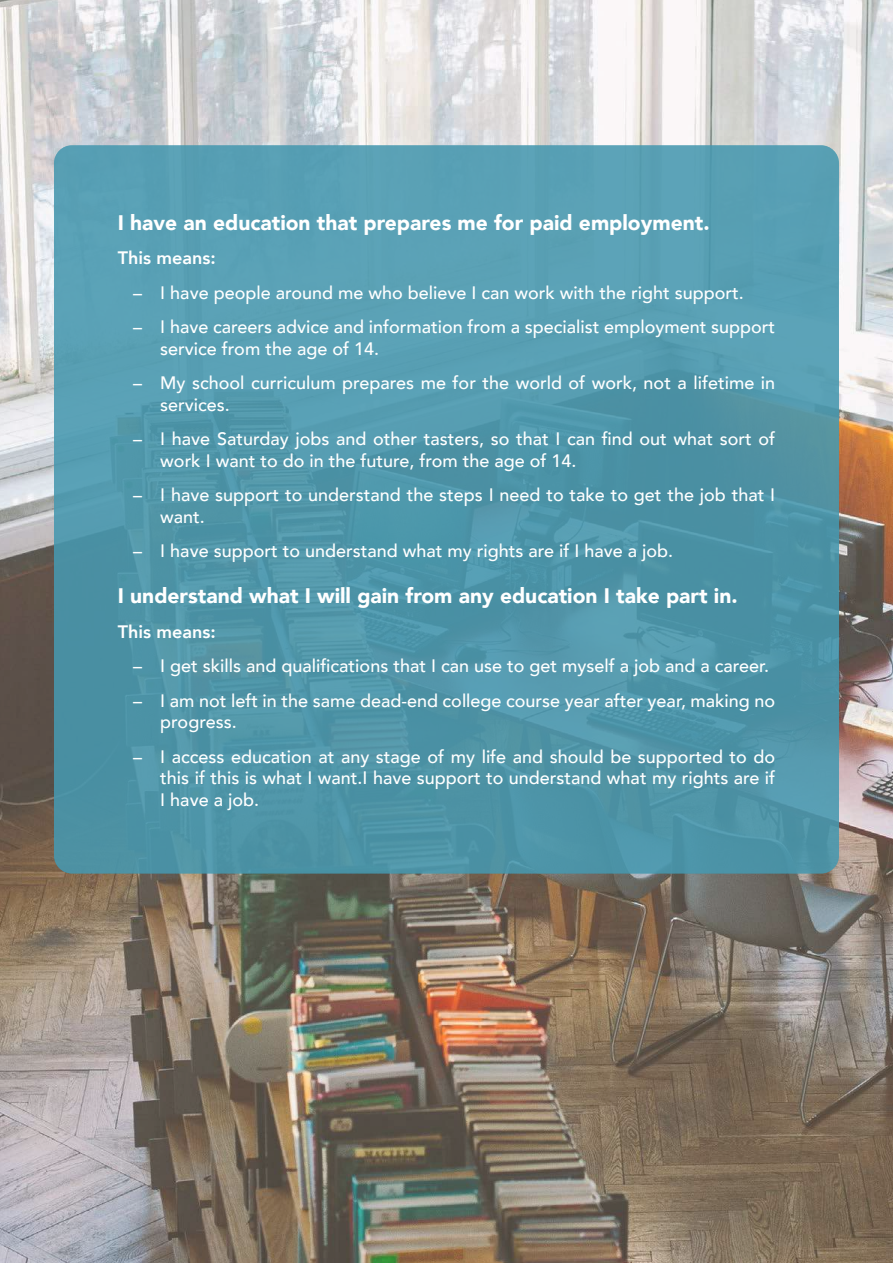
<style>
.page{position:relative;width:893px;height:1263px;background:#fff}
.page>*{position:absolute;margin:0;border:0;box-sizing:border-box;transform-origin:0 0}
.t1{font:900 21px "Avenir";color:#fff}
.t2{font:500 18px/21.6px "Avenir";color:#fff}
.t3{font:800 18px "Avenir";color:#fff}
</style>
<div class="page">
<img style="left:0;top:0;width:893px;height:1263px">
<div style="left:54px;top:145px;width:785px;height:728px;background:#5499ad;border-radius:18px"></div>
<p class="t1" style="left:118px;top:214px;width:593px">I have an education that prepares me for paid employment.</p>
<p class="t3" style="left:118px;top:251px;width:99px">This means:</p>
<p class="t2" style="left:133px;top:283px;width:612px">– I have people around me who believe I can work with the right support.</p>
<p class="t2" style="left:160px;top:318px;width:616px;text-indent:-27px">– I have careers advice and information from a specialist employment support service from the age of 14.</p>
<p class="t2" style="left:160px;top:374px;width:616px;text-indent:-27px">– My school curriculum prepares me for the world of work, not a lifetime in services.</p>
<p class="t2" style="left:160px;top:430px;width:616px;text-indent:-27px">– I have Saturday jobs and other tasters, so that I can find out what sort of work I want to do in the future, from the age of 14.</p>
<p class="t2" style="left:160px;top:485px;width:616px;text-indent:-27px">– I have support to understand the steps I need to take to get the job that I want.</p>
<p class="t2" style="left:133px;top:541px;width:541px">– I have support to understand what my rights are if I have a job.</p>
<p class="t1" style="left:118px;top:587px;width:621px">I understand what I will gain from any education I take part in.</p>
<p class="t3" style="left:118px;top:624px;width:99px">This means:</p>
<p class="t2" style="left:133px;top:657px;width:637px">– I get skills and qualifications that I can use to get myself a job and a career.</p>
<p class="t2" style="left:160px;top:691px;width:616px;text-indent:-27px">– I am not left in the same dead-end college course year after year, making no progress.</p>
<p class="t2" style="left:160px;top:747px;width:616px;text-align:justify;text-indent:-27px">– I access education at any stage of my life and should be supported to do this if this is what I want.I have support to understand what my rights are if I have a job.</p>
</div>
